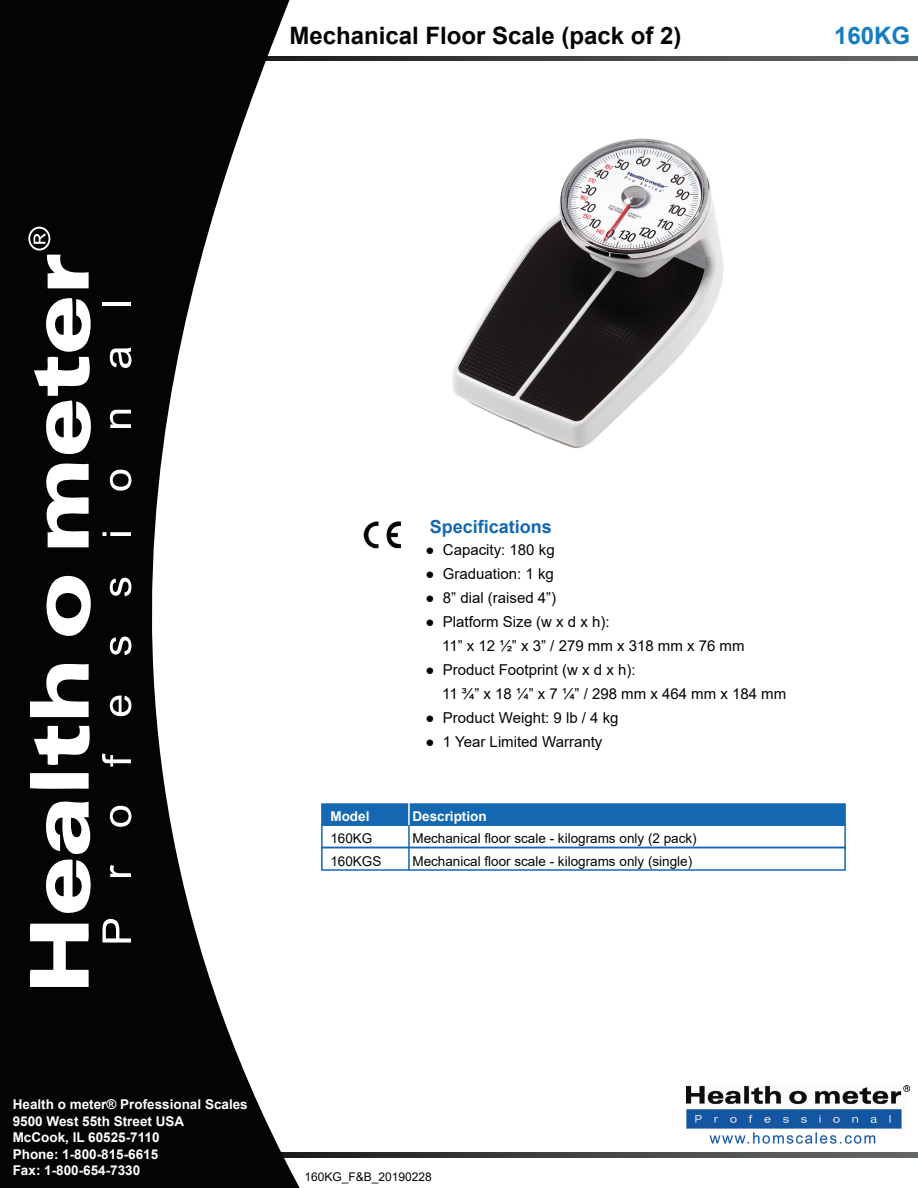
<style>
.page{position:relative;width:918px;height:1188px;background:#fff}
.page>*{position:absolute;margin:0;border:0;box-sizing:border-box;transform-origin:0 0}
.t1{font:700 24px "Arial";color:#040503}
.t2{font:700 24px "Arial";color:#147dc2}
.t3{font:700 18px "Arial";color:#1468b2}
.t4{font:15px/24px "Arial";color:#040503}
.t5{font:700 13.5px/16.5px "Arial";color:#fff}
.t6{font:13.5px/22.5px "Arial";color:#040503}
.t7{font:12px "Arial";color:#040503}
</style>
<div class="page">
<svg style="left:310px;top:56px;width:608px;height:5px;background:#444647"></svg>
<svg style="left:310px;top:1153px;width:608px;height:4px;background:#434546"></svg>
<svg style="left:0;top:0;width:310px;height:1188px;fill:#040503"></svg>
<svg style="left:29px;top:924px;width:60px;height:63px"></svg>
<svg style="left:30px;top:773px;width:59px;height:16px"></svg>
<svg style="left:30px;top:661px;width:59px;height:56px"></svg>
<svg style="left:34px;top:726px;width:57px;height:39px"></svg>
<svg style="left:38px;top:798px;width:56px;height:115px"></svg>
<svg style="left:46px;top:574px;width:54px;height:74px"></svg>
<svg style="left:42px;top:461px;width:47px;height:86px"></svg>
<svg style="left:34px;top:296px;width:61px;height:159px"></svg>
<svg style="left:28px;top:227px;width:61px;height:61px"></svg>
<svg style="left:102px;top:919px;width:29px;height:24px"></svg>
<svg style="left:110px;top:865px;width:21px;height:12px"></svg>
<svg style="left:110px;top:806px;width:21px;height:21px"></svg>
<svg style="left:102px;top:753px;width:29px;height:14px"></svg>
<svg style="left:110px;top:696px;width:21px;height:20px"></svg>
<svg style="left:110px;top:637px;width:21px;height:18px"></svg>
<svg style="left:110px;top:578px;width:21px;height:18px"></svg>
<svg style="left:110px;top:532px;width:21px;height:4px"></svg>
<svg style="left:102px;top:532px;width:4px;height:4px"></svg>
<svg style="left:110px;top:470px;width:21px;height:21px"></svg>
<svg style="left:110px;top:410px;width:21px;height:18px"></svg>
<svg style="left:110px;top:347px;width:21px;height:21px"></svg>
<hr style="left:102px;top:302px;width:29px;height:4px;background:#fff">
<img style="left:363px;top:521px;width:39px;height:28px">
<div style="left:321px;top:847px;width:525px;height:24px;border:2px solid #1468b2"></div>
<div style="left:321px;top:803px;width:525px;height:23px;background:#1468b2;border:2px solid #1468b2"></div>
<hr style="left:408px;top:797px;width:2px;height:29px;background:#fff">
<hr style="left:408px;top:825px;width:2px;height:45px;background:#1468b2">
<img style="left:453px;top:138px;width:271px;height:311px">
<img style="left:686px;top:1086px;width:223px;height:58px">
<h1 class="t1" style="left:289px;top:19px;width:394px">Mechanical Floor Scale (pack of 2)</h1>
<h1 class="t2" style="left:834px;top:19px;width:78px">160KG</h1>
<p class="t5" style="left:330px;top:808px;width:41px">Model</p>
<p class="t6" style="left:330px;top:827px;width:53px">160KG<br>160KGS</p>
<p class="t3" style="left:430px;top:514px;width:124px">Specifications</p>
<p class="t4" style="left:426px;top:538px;width:131px">● Capacity: 180 kg</p>
<p class="t4" style="left:426px;top:562px;width:130px">● Graduation: 1 kg</p>
<p class="t4" style="left:426px;top:586px;width:132px">● 8” dial (raised 4”)</p>
<p class="t4" style="left:442px;top:610px;width:304px;text-indent:-17px">● Platform Size (w x d x h):<br>11” x 12 ½” x 3” / 279 mm x 318 mm x 76 mm</p>
<p class="t4" style="left:442px;top:658px;width:346px;text-indent:-17px">● Product Footprint (w x d x h):<br>11 ¾” x 18 ¼” x 7 ¼” / 298 mm x 464 mm x 184 mm</p>
<p class="t4" style="left:426px;top:706px;width:195px">● Product Weight: 9 lb / 4 kg</p>
<p class="t4" style="left:426px;top:730px;width:178px">● 1 Year Limited Warranty</p>
<p class="t5" style="left:412px;top:808px;width:76px">Description</p>
<p class="t6" style="left:412px;top:827px;width:286px">Mechanical floor scale - kilograms only (2 pack)<br>Mechanical floor scale - kilograms only (single)</p>
<p class="t5" style="left:13px;top:1097px;width:237px">Health o meter® Professional Scales<br>9500 West 55th Street USA<br>McCook, IL 60525-7110<br>Phone: 1-800-815-6615<br>Fax: 1-800-654-7330</p>
<p class="t7" style="left:304px;top:1169px;width:129px">160KG_F&amp;B_20190228</p>
</div>
